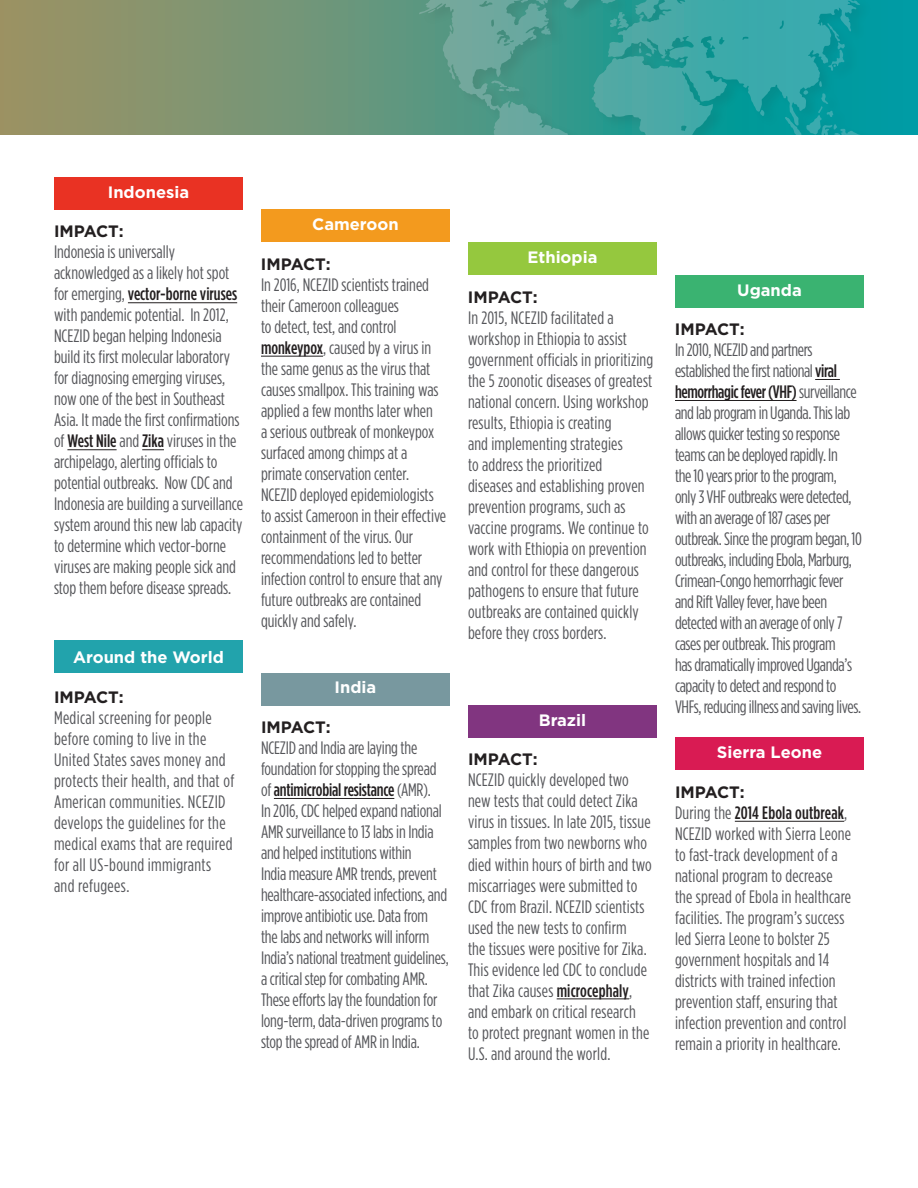
<style>
.page{position:relative;width:918px;height:1188px;background:#fff}
.page>*{position:absolute;margin:0;border:0;box-sizing:border-box;transform-origin:0 0}
.P1{font:18px/21px "Gotham Condensed";color:#55565a}
.P1-2{font:18px/21px "Gotham Condensed";letter-spacing:-.02em;color:#55565a}
.P1-3{font:18px/21px "Gotham Condensed";letter-spacing:.02em;color:#55565a}
.t1{font:700 16.5px "Gotham";color:#fff}
.t2{font:700 16.5px "Gotham";color:#231f20}
.s1{font-family:"Gotham HTF";font-weight:500;font-stretch:condensed;color:#231f20}
</style>
<div class="page">
<svg style="left:0;top:0;width:918px;height:135px;background:#759575"></svg>
<div style="left:418px;top:0;width:467px;height:135px;background:#009ba2"></div>
<svg style="left:419px;top:0;width:441px;height:135px;background:#3b9f99"></svg>
<div style="left:261px;top:210px;width:189px;height:32px;background:#f39a1e"></div>
<hr style="left:261px;top:356px;width:62px;height:1px;background:#231f20">
<div style="left:468px;top:242px;width:189px;height:33px;background:#95c83e"></div>
<div style="left:675px;top:275px;width:189px;height:32px;background:#3ab371"></div>
<svg style="left:815px;top:379px;width:25px;height:1px"></svg>
<hr style="left:675px;top:400px;width:122px;height:1px;background:#231f20">
<div style="left:54px;top:177px;width:189px;height:33px;background:#e93223"></div>
<hr style="left:128px;top:302px;width:109px;height:1px;background:#231f20">
<hr style="left:67px;top:449px;width:50px;height:1px;background:#231f20">
<svg style="left:142px;top:449px;width:22px;height:1px"></svg>
<div style="left:54px;top:640px;width:189px;height:33px;background:#22a3ac"></div>
<div style="left:261px;top:673px;width:189px;height:32px;background:#78989f"></div>
<hr style="left:274px;top:798px;width:120px;height:1px;background:#231f20">
<div style="left:468px;top:705px;width:189px;height:33px;background:#813580"></div>
<hr style="left:557px;top:999px;width:72px;height:1px;background:#231f20">
<div style="left:675px;top:738px;width:189px;height:32px;background:#d91b53"></div>
<hr style="left:735px;top:821px;width:109px;height:1px;background:#231f20">
<p class="t1" style="left:108px;top:181px;width:83px">Indonesia</p>
<p class="t2" style="left:54px;top:221px;width:71px">IMPACT:</p>
<p class="P1" style="left:54px;top:241px;width:190px">Indonesia is universally acknowledged as a likely hot spot for emerging, <span class="s1">vector-borne viruses </span>with pandemic potential. In 2012, NCEZID began helping Indonesia build its first molecular laboratory for diagnosing emerging viruses, now one of the best in Southeast Asia. It made the first confirmations of <span class="s1">West Nile</span> and <span class="s1">Zika</span> viruses in the archipelago, alerting officials to potential outbreaks. Now CDC and Indonesia are building a surveillance system around this new lab capacity to determine which vector-borne viruses are making people sick and stop them before disease spreads.</p>
<p class="t1" style="left:73px;top:646px;width:152px">Around the World</p>
<p class="t2" style="left:54px;top:686px;width:71px">IMPACT:</p>
<p class="P1-3" style="left:54px;top:707px;width:182px">Medical screening for people before coming to live in the<br>United States saves money and protects their health, and that of<br>American communities. NCEZID develops the guidelines for the medical exams that are required for all US-bound immigrants</p>
<p class="P1-3" style="left:54px;top:875px;width:77px">and refugees.</p>
<p class="t1" style="left:312px;top:213px;width:88px">Cameroon</p>
<p class="t2" style="left:261px;top:253px;width:71px">IMPACT:</p>
<p class="P1" style="left:261px;top:274px;width:170px">In 2016, NCEZID scientists trained their Cameroon colleagues<br>to detect, test, and control</p>
<p class="P1" style="left:261px;top:337px;width:187px"><span class="s1">monkeypox</span>, caused by a virus in the same genus as the virus that causes smallpox. This training was applied a few months later when<br>a serious outbreak of monkeypox surfaced among chimps at a primate conservation center.<br>NCEZID deployed epidemiologists to assist Cameroon in their effective containment of the virus. Our recommendations led to better infection control to ensure that any future outbreaks are contained quickly and safely.</p>
<p class="t1" style="left:335px;top:677px;width:43px">India</p>
<p class="t2" style="left:261px;top:716px;width:71px">IMPACT:</p>
<p class="P1" style="left:261px;top:737px;width:189px">NCEZID and India are laying the foundation for stopping the spread of <span class="s1">antimicrobial resistance</span>(AMR).<br>In 2016, CDC helped expand national AMR surveillance to 13 labs in India and helped institutions within<br>India measure AMR trends, prevent healthcare-associated infections, and improve antibiotic use. Data from the labs and networks will inform India’s national treatment guidelines, a critical step for combating AMR.<br>These efforts lay the foundation for long-term, data-driven programs to stop the spread of AMR in India.</p>
<p class="t1" style="left:527px;top:246px;width:72px">Ethiopia</p>
<p class="t2" style="left:468px;top:286px;width:71px">IMPACT:</p>
<p class="P1" style="left:468px;top:307px;width:187px">In 2015, NCEZID facilitated a workshop in Ethiopia to assist government officials in prioritizing the 5 zoonotic diseases of greatest national concern. Using workshop results, Ethiopia is creating<br>and implementing strategies<br>to address the prioritized<br>diseases and establishing proven prevention programs, such as vaccine programs. We continue to work with Ethiopia on prevention and control for these dangerous pathogens to ensure that future outbreaks are contained quickly before they cross borders.</p>
<p class="t1" style="left:539px;top:709px;width:49px">Brazil</p>
<p class="t2" style="left:468px;top:749px;width:71px">IMPACT:</p>
<p class="P1" style="left:468px;top:769px;width:185px">NCEZID quickly developed two new tests that could detect Zika virus in tissues. In late 2015, tissue samples from two newborns who died within hours of birth and two miscarriages were submitted to<br>CDC from Brazil. NCEZID scientists used the new tests to confirm<br>the tissues were positive for Zika.<br>This evidence led CDC to conclude that Zika causes <span class="s1">microcephaly</span>, and embark on critical research<br>to protect pregnant women in the<br>U.S. and around the world.</p>
<p class="t1" style="left:737px;top:279px;width:66px">Uganda</p>
<p class="t2" style="left:675px;top:318px;width:71px">IMPACT:</p>
<p class="P1-2" style="left:675px;top:339px;width:164px">In 2010, NCEZID and partners established the first national<span class="s1">viral</span></p>
<p class="P1-2" style="left:675px;top:381px;width:189px"><span class="s1">hemorrhagic fever (VHF)</span> surveillance and lab program in Uganda. This lab allows quicker testing so response teams can be deployed rapidly. In<br>the 10 years prior to the program, only 3 VHF outbreaks were detected, with an average of 187 cases per outbreak. Since the program began, 10 outbreaks, including Ebola, Marburg, Crimean-Congo hemorrhagic fever and Rift Valley fever, have been detected with an average of only 7 cases per outbreak. This program<br>has dramatically improved Uganda’s capacity to detect and respond to VHFs, reducing illness and saving lives.</p>
<p class="t1" style="left:717px;top:742px;width:107px">Sierra Leone</p>
<p class="t2" style="left:675px;top:781px;width:71px">IMPACT:</p>
<p class="P1" style="left:675px;top:802px;width:178px">During the <span class="s1">2014 Ebola outbreak</span>,<br>NCEZID worked with Sierra Leone to fast-track development of a national program to decrease the spread of Ebola in healthcare facilities. The program’s success led Sierra Leone to bolster 25 government hospitals and 14 districts with trained infection prevention staff, ensuring that infection prevention and control remain a priority in healthcare.</p>
</div>
